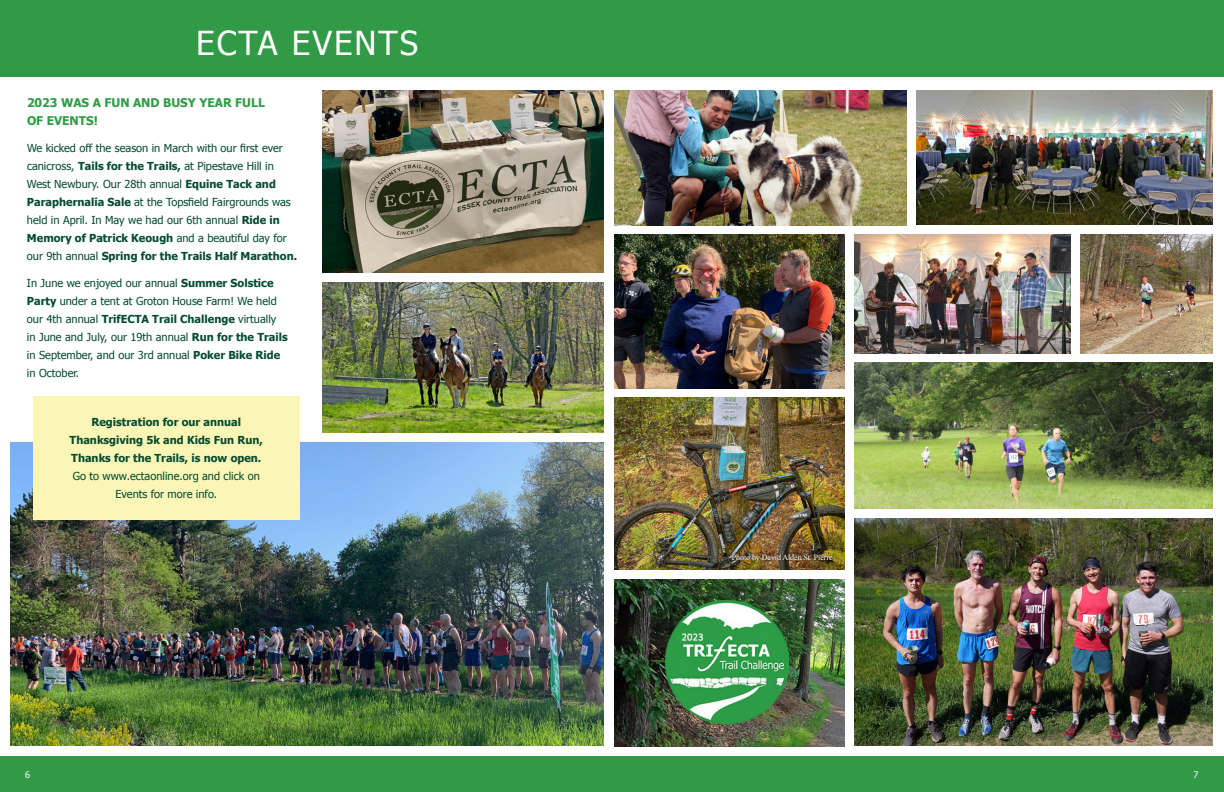
<style>
.page{position:relative;width:1224px;height:792px;background:#fff}
.page>*{position:absolute;margin:0;border:0;box-sizing:border-box;transform-origin:0 0}
.t1{font:33px "Tahoma";letter-spacing:.06em;color:#fff}
.t2{font:700 12px/18px "Tahoma";color:#319c47}
.t3{font:11px/18px "Tahoma";color:#034b31}
.t4{font:700 11px/18px "Tahoma";color:#034b31;text-align:center}
.t5{font:9px "Tahoma";color:#fff}
.t6{font:8px "Times New Roman";letter-spacing:-.01em;color:#fff}
.s1{font-weight:700}
</style>
<div class="page">
<div style="left:0;top:0;width:1224px;height:77px;background:#319a46"></div>
<img style="left:615px;top:580px;width:230px;height:166px">
<img style="left:323px;top:283px;width:280px;height:150px">
<img style="left:854px;top:518px;width:359px;height:228px">
<img style="left:854px;top:362px;width:359px;height:147px">
<img style="left:917px;top:90px;width:296px;height:134px">
<img style="left:615px;top:398px;width:230px;height:171px">
<img style="left:1081px;top:234px;width:132px;height:120px">
<img style="left:854px;top:234px;width:217px;height:120px">
<img style="left:615px;top:90px;width:291px;height:135px">
<img style="left:323px;top:90px;width:281px;height:183px">
<img style="left:10px;top:443px;width:594px;height:303px">
<img style="left:615px;top:234px;width:229px;height:154px">
<div style="left:33px;top:396px;width:267px;height:123px;background:#fcf6b6"></div>
<div style="left:728px;top:551px;width:108px;height:15px;background:#000;opacity:.67"></div>
<div style="left:0;top:756px;width:1224px;height:36px;background:#319a46"></div>
<h1 class="t1" style="left:196px;top:29px;width:223px">ECTA EVENTS</h1>
<p class="t2" style="left:27px;top:93px;width:239px">2023 WAS A FUN AND BUSY YEAR FULL<br>OF EVENTS!</p>
<p class="t3" style="left:27px;top:139px;width:272px">We kicked off the season in March with our first ever canicross, <span class="s1">Tails for the Trails,</span> at Pipestave Hill in West Newbury. Our 28th annual <span class="s1">Equine Tack and Paraphernalia Sale</span> at the Topsfield Fairgrounds was held in April. In May we had our 6th annual <span class="s1">Ride in Memory of Patrick Keough</span> and a beautiful day for our 9th annual <span class="s1">Spring for the Trails Half Marathon.</span></p>
<p class="t3" style="left:27px;top:275px;width:262px">In June we enjoyed our annual <span class="s1">Summer Solstice Party</span> under a tent at Groton House Farm! We held our 4th annual <span class="s1">TrifECTA Trail Challenge</span> virtually<br>in June and July, our 19th annual <span class="s1">Run for the Trails </span>in September, and our 3rd annual <span class="s1">Poker Bike Ride </span>in October.</p>
<p class="t4" style="left:70px;top:414px;width:195px">Registration for our annual<br>Thanksgiving 5k and Kids Fun Run,<br>Thanks for the Trails, is now open.</p>
<p class="t3" style="left:73px;top:468px;width:189px;text-align:center">Go to www.ectaonline.org and click on<br>Events for more info.</p>
<p class="t6" style="left:732px;top:555px;width:102px">Photo by David Alden St. Pierre</p>
<p class="t5" style="left:25px;top:771px;width:6px">6</p>
<p class="t5" style="left:1193px;top:771px;width:6px">7</p>
<p class="t5" style="left:25px;top:774px;width:6px">6</p>
</div>
